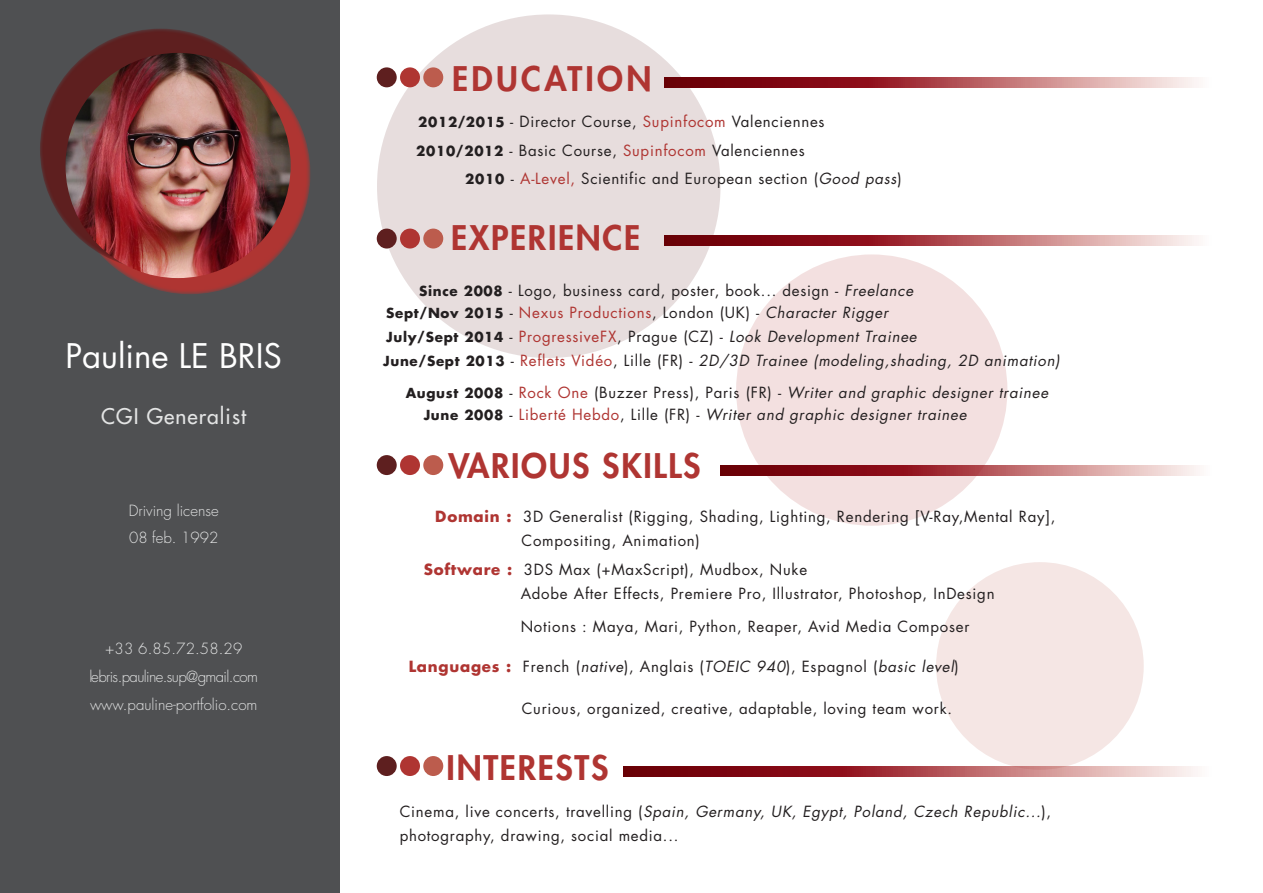
<style>
.page{position:relative;width:1263px;height:893px;background:#fff}
.page>*{position:absolute;margin:0;border:0;box-sizing:border-box;transform-origin:0 0}
.t1{font:800 33px "Futura";letter-spacing:.05em;color:#af3532}
.t2{font:33px "Futura";color:#fff}
.t3{font:800 33px "Futura";letter-spacing:.1em;color:#af3532}
.t4{font:21px "Futura";letter-spacing:.05em;color:#e3e4e4}
.t5{font:15px/24px "Futura";letter-spacing:.05em;color:#231f20}
.t6{font:italic 15px "Futura";letter-spacing:.05em;color:#231f20}
.t7{font:300 15px/27.8px "Futura";color:#e3e4e4}
.t8{font:15px "Futura";letter-spacing:.05em;color:#af3532}
.s1{font-weight:700;font-size:13.5px}
.s2{color:#af3532}
.s3{font-style:italic}
.s4{font-weight:700;font-size:13.5px;color:#231f20}
.s5{color:#231f20}
.s6{font-style:italic;color:#231f20}
.s7{font-weight:700;font-style:normal;font-size:13.5px}
.s8{font-style:normal}
.s9{font-style:normal;color:#af3532}
.s10{font-weight:700;color:#af3532}
</style>
<div class="page">
<div style="left:936px;top:562px;width:208px;height:208px;background:#f5e6e4;border-radius:50%"></div>
<div style="left:736px;top:254px;width:271px;height:272px;background:#f3e0e0;border-radius:50%"></div>
<div style="left:377px;top:14px;width:343px;height:344px;background:#e7dddd;border-radius:50%"></div>
<div style="left:0;top:0;width:339px;height:893px;background:#4f5052"></div>
<svg style="left:69px;top:53px;width:242px;height:241px;background:#a63734"></svg>
<div style="left:40px;top:29px;width:241px;height:241px;background:#5e1f1f;border-radius:50%"></div>
<img style="left:65px;top:53px;width:226px;height:225px;border-radius:113px">
<div style="left:377px;top:67px;width:20px;height:20px;background:#5e1f1f;border-radius:50%"></div>
<div style="left:400px;top:67px;width:20px;height:20px;background:#af3532;border-radius:50%"></div>
<div style="left:423px;top:67px;width:20px;height:20px;background:#bc5c4d;border-radius:50%"></div>
<div style="left:377px;top:229px;width:20px;height:20px;background:#5e1f1f;border-radius:50%"></div>
<div style="left:400px;top:229px;width:20px;height:20px;background:#af3532;border-radius:50%"></div>
<div style="left:423px;top:229px;width:20px;height:20px;background:#bc5c4d;border-radius:50%"></div>
<div style="left:377px;top:455px;width:20px;height:20px;background:#5e1f1f;border-radius:50%"></div>
<div style="left:400px;top:455px;width:20px;height:20px;background:#af3532;border-radius:50%"></div>
<div style="left:423px;top:455px;width:20px;height:20px;background:#bc5c4d;border-radius:50%"></div>
<div style="left:377px;top:756px;width:20px;height:20px;background:#5e1f1f;border-radius:50%"></div>
<div style="left:400px;top:756px;width:20px;height:20px;background:#af3532;border-radius:50%"></div>
<div style="left:423px;top:756px;width:20px;height:20px;background:#bc5c4d;border-radius:50%"></div>
<svg style="left:665px;top:77px;width:532px;height:10px;background:#ac5459"></svg>
<svg style="left:665px;top:235px;width:532px;height:10px;background:#ac5459"></svg>
<svg style="left:720px;top:465px;width:478px;height:10px;background:#ab5358"></svg>
<svg style="left:623px;top:766px;width:572px;height:10px;background:#ab5358"></svg>
<h1 class="t2" style="left:65px;top:334px;width:218px">Pauline LE BRIS</h1>
<h2 class="t4" style="left:101px;top:403px;width:146px">CGI Generalist</h2>
<p class="t7" style="left:129px;top:497px;width:91px">Driving license<br>08 feb. 1992</p>
<p class="t7" style="left:89px;top:635px;width:170px;text-align:center">+33 6.85.72.58.29 lebris.pauline.sup@gmail.com www.pauline-portfolio.com</p>
<h1 class="t3" style="left:452px;top:58px;width:201px">EDUCATION</h1>
<p class="t5" style="left:418px;top:110px;width:408px"><span class="s1">2012/2015</span> - Director Course, <span class="s2">Supinfocom</span> Valenciennes</p>
<p class="t5" style="left:416px;top:138px;width:390px"><span class="s1">2010/2012</span> - Basic Course, <span class="s2">Supinfocom</span> Valenciennes</p>
<p class="t5" style="left:465px;top:167px;width:438px"><span class="s1">2010</span> - <span class="s2">A-Level,</span> Scientific and European section (<span class="s3">Good pass</span>)</p>
<h1 class="t1" style="left:451px;top:217px;width:190px">EXPERIENCE</h1>
<p class="t5" style="left:419px;top:278px;width:496px"><span class="s1">Since 2008</span> - Logo, business card, poster, book... design - <span class="s3">Freelance</span></p>
<p class="t8" style="left:386px;top:302px;width:503px"><span class="s4">Sept/Nov 2015</span> <span class="s5">-</span> Nexus Productions<span class="s5">, London (UK) -</span> <span class="s6">Character Rigger</span></p>
<p class="t6" style="left:386px;top:326px;width:532px"><span class="s7">July/Sept 2014</span> <span class="s8">-</span> <span class="s9">ProgressiveFX</span><span class="s8">, Prague (CZ) -</span> Look Development Trainee</p>
<p class="t6" style="left:383px;top:351px;width:678px"><span class="s7">June/Sept 2013</span> <span class="s8">-</span> <span class="s9">Reflets Vidéo</span><span class="s8">, Lille (FR) -</span> 2D/3D Trainee (modeling,shading, 2D animation)</p>
<p class="t6" style="left:406px;top:382px;width:644px"><span class="s7">August 2008</span> <span class="s8">-</span> <span class="s9">Rock One</span> <span class="s8">(Buzzer Press), Paris (FR) -</span> Writer and graphic designer trainee</p>
<p class="t6" style="left:424px;top:404px;width:544px"><span class="s7">June 2008</span> <span class="s8">-</span> <span class="s9">Liberté Hebdo</span><span class="s8">, Lille (FR) -</span> Writer and graphic designer trainee</p>
<h1 class="t1" style="left:448px;top:445px;width:254px">VARIOUS SKILLS</h1>
<p class="t5" style="left:521px;top:505px;width:535px;text-indent:-86px"><span class="s10">Domain :</span> 3D Generalist (Rigging, Shading, Lighting, Rendering [V-Ray,Mental Ray],<br>Compositing, Animation)</p>
<p class="t5" style="left:521px;top:558px;width:475px;text-indent:-97px"><span class="s10">Software :</span> 3DS Max (+MaxScript), Mudbox, Nuke<br>Adobe After Effects, Premiere Pro, Illustrator, Photoshop, InDesign</p>
<p class="t5" style="left:521px;top:615px;width:450px">Notions : Maya, Mari, Python, Reaper, Avid Media Composer</p>
<p class="t5" style="left:409px;top:655px;width:552px"><span class="s10">Languages :</span> French (<span class="s3">native</span>), Anglais (<span class="s3">TOEIC 940</span>), Espagnol (<span class="s3">basic level</span>)</p>
<p class="t5" style="left:522px;top:697px;width:432px">Curious, organized, creative, adaptable, loving team work.</p>
<h1 class="t1" style="left:447px;top:747px;width:163px">INTERESTS</h1>
<p class="t5" style="left:400px;top:800px;width:653px">Cinema, live concerts, travelling (<span class="s3">Spain, Germany, UK, Egypt, Poland, Czech Republic...</span>), photography, drawing, social media...</p>
</div>
